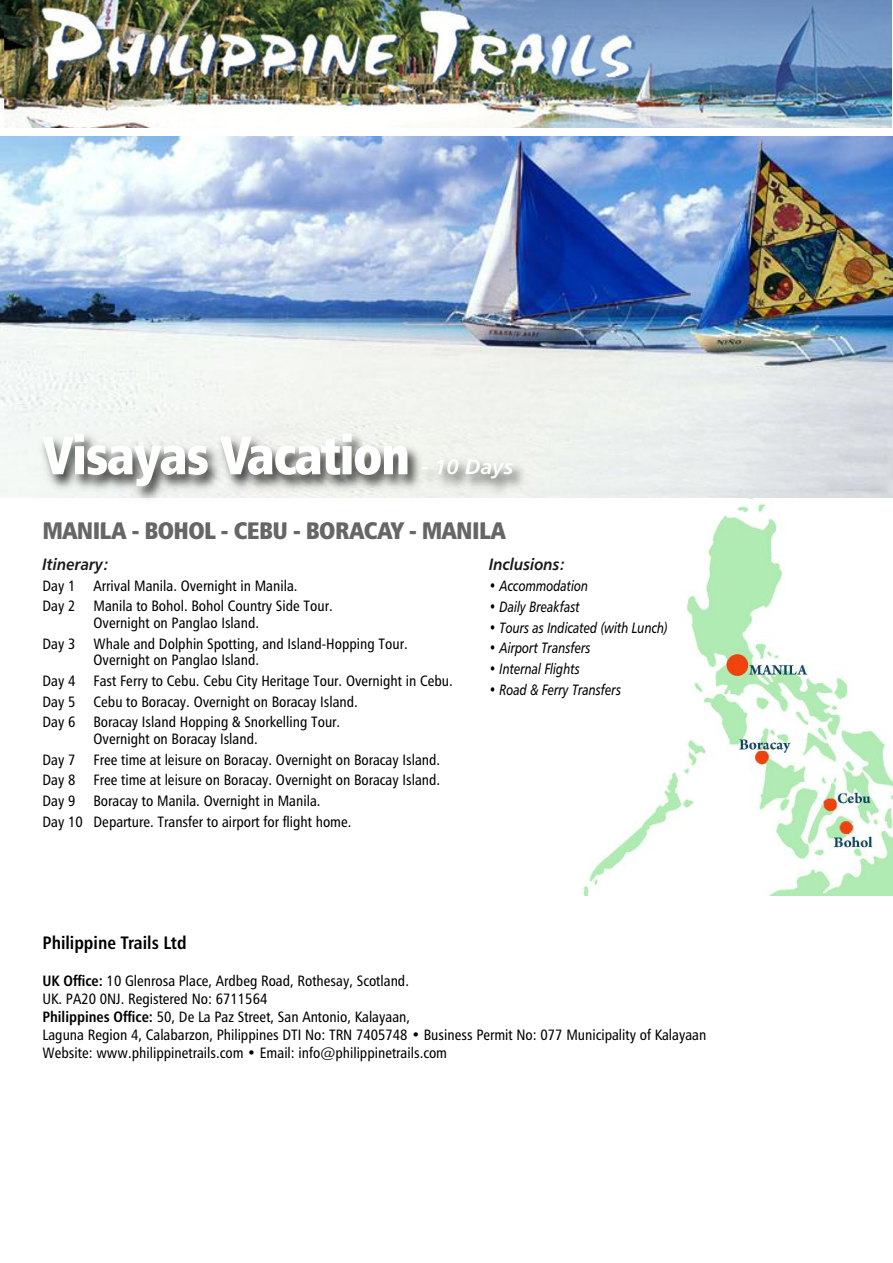
<style>
.page{position:relative;width:893px;height:1263px;background:#fff}
.page>*{position:absolute;margin:0;border:0;box-sizing:border-box;transform-origin:0 0}
.t1{font:54px "Humanist 777 BT Extra Black Cond B";letter-spacing:-.025em;color:#fff;scale:.95 1}
.t2{font:24px "Humanist 777 BT Extra Black Cond B";letter-spacing:-.025em;color:#666}
.t3{font:21px "Humanist 777 BT Bold Italic B";color:#fff}
.t4{font:18px "Humanist 777 BT Bold Condensed B";color:#000}
.t5{font:16.5px "Humanist 777 BT Bold Italic B";color:#191919;scale:.9 1}
.t6{font:15px/20.7px "Humanist 777 BT Roman Condensed B";color:#000}
.t7{font:15px "Humanist 777 BT Italic B";color:#000;scale:.8 1}
.s1{font-family:"Humanist 777 BT Bold Condensed B"}
</style>
<div class="page">
<img style="left:0;top:0;width:891px;height:128px">
<img style="left:582px;top:497px;width:311px;height:398px">
<img style="left:0;top:136px;width:893px;height:361px">
<img style="left:32px;top:420px;width:723px;height:104px">
<img style="left:44px;top:522px;width:333px;height:2px">
<h1 class="t1" style="left:43px;top:434px;width:388px">Visayas Vacation</h1>
<h3 class="t3" style="left:421px;top:459px;width:94px">- 10 Days</h3>
<h2 class="t2" style="left:43px;top:521px;width:465px">MANILA - BOHOL - CEBU - BORACAY - MANILA</h2>
<p class="t5" style="left:43px;top:557px;width:76px">Itinerary:</p>
<p class="t6" style="left:43px;top:576px;width:292px">Day 1 Arrival Manila. Overnight in Manila.<br>Day 2 Manila to Bohol. Bohol Country Side Tour.</p>
<p class="t6" style="left:43px;top:613px;width:367px;text-indent:51px">Overnight on Panglao Island.<br>Day 3 Whale and Dolphin Spotting, and Island-Hopping Tour.</p>
<p class="t6" style="left:43px;top:651px;width:412px;text-indent:51px">Overnight on Panglao Island.<br>Day 4 Fast Ferry to Cebu. Cebu City Heritage Tour. Overnight in Cebu.<br>Day 5 Cebu to Boracay. Overnight on Boracay Island.<br>Day 6 Boracay Island Hopping &amp; Snorkelling Tour.</p>
<p class="t6" style="left:43px;top:729px;width:399px;text-indent:51px">Overnight on Boracay Island.<br>Day 7 Free time at leisure on Boracay. Overnight on Boracay Island.<br>Day 8 Free time at leisure on Boracay. Overnight on Boracay Island.<br>Day 9 Boracay to Manila. Overnight in Manila.<br>Day 10 Departure. Transfer to airport for flight home.</p>
<p class="t5" style="left:489px;top:558px;width:87px">Inclusions:</p>
<p class="t7" style="left:489px;top:580px;width:125px">• Accommodation</p>
<p class="t7" style="left:489px;top:601px;width:115px">• Daily Breakfast</p>
<p class="t7" style="left:489px;top:621px;width:225px">• Tours as Indicated (with Lunch)</p>
<p class="t7" style="left:489px;top:642px;width:128px">• Airport Transfers</p>
<p class="t7" style="left:489px;top:663px;width:115px">• Internal Flights</p>
<p class="t7" style="left:489px;top:684px;width:166px">• Road &amp; Ferry Transfers</p>
<p class="t4" style="left:43px;top:935px;width:146px">Philippine Trails Ltd</p>
<p class="t6" style="left:42px;top:973px;width:665px;line-height:18px"><span class="s1">UK Office:</span> 10 Glenrosa Place, Ardbeg Road, Rothesay, Scotland.<br>UK. PA20 0NJ. Registered No: 6711564<br><span class="s1">Philippines Office:</span> 50, De La Paz Street, San Antonio, Kalayaan,<br>Laguna Region 4, Calabarzon, Philippines DTI No: TRN 7405748 • Business Permit No: 077 Municipality of Kalayaan Website: www.philippinetrails.com • Email: info@philippinetrails.com</p>
</div>
